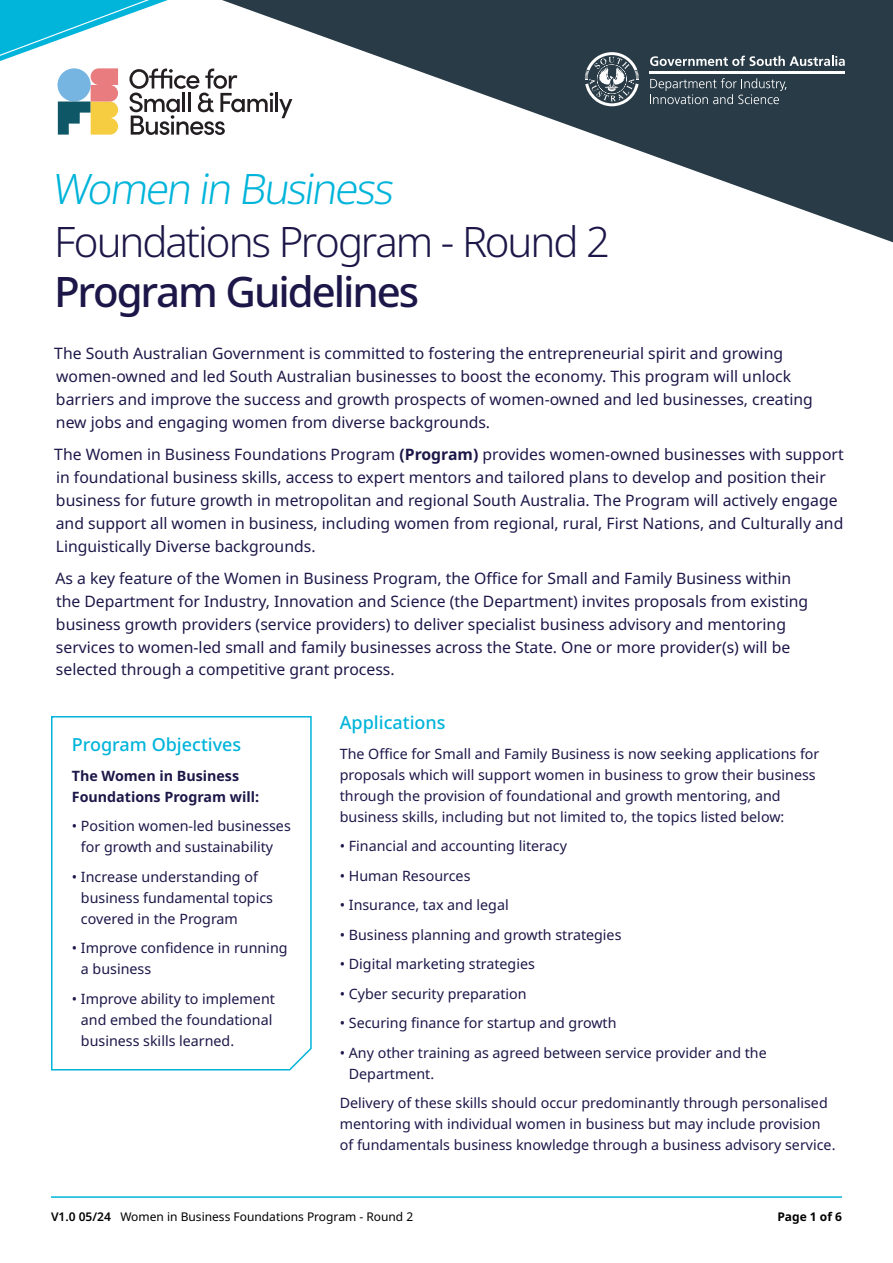
<style>
.page{position:relative;width:893px;height:1263px;background:#fff}
.page>*{position:absolute;margin:0;border:0;box-sizing:border-box;transform-origin:0 0}
.HL_36pt{font:300 42px/50.4px "Noto Sans";letter-spacing:-.05em;color:#1c1748}
.HL_36pt-2{font:300 42px "Noto Sans";color:#00b4da}
.Subheadings{font:500 18px "Noto Sans";color:#00b4da}
.body_copy{font:15.75px/23px "Noto Sans";color:#1c1748}
.Subheadings-2{font:14.25px/21px "Noto Sans";color:#1c1748}
.body_copy-2{font:14.25px/21px "Noto Sans";color:#1c1748}
.body_copy-3{font:700 14.25px/21px "Noto Sans";color:#1c1748}
.t1{font:12px "Noto Sans";color:#000}
.t2{font:700 12px "Noto Sans";color:#000}
.s1{font-weight:500}
.s2{font-weight:700}
.s3{font-weight:600}
</style>
<div class="page">
<svg style="left:485px;top:0;width:408px;height:243px;fill:#293b46"></svg>
<svg style="left:382px;top:0;width:103px;height:95px"></svg>
<hr style="left:650px;top:72px;width:195px;height:2px;background:#fff">
<svg style="left:650px;top:56px;width:195px;height:10px"></svg>
<svg style="left:585px;top:52px;width:54px;height:54px"></svg>
<svg style="left:650px;top:78px;width:136px;height:26px;background:#4a5962"></svg>
<hr style="left:51px;top:1196px;width:791px;height:2px;background:#00b4da">
<svg style="left:51px;top:716px;width:261px;height:355px"></svg>
<svg style="left:0;top:0;width:382px;height:135px"></svg>
<p class="HL_36pt-2" style="left:51px;top:159px;width:351px">Women in Business</p>
<p class="HL_36pt" style="left:54px;top:217px;width:558px">Foundations Program - Round 2<br><span class="s1">Program Guidelines</span></p>
<p class="body_copy" style="left:54px;top:342px;width:760px">The South Australian Government is committed to fostering the entrepreneurial spirit and growing women-owned and led South Australian businesses to boost the economy. This program will unlock barriers and improve the success and growth prospects of women-owned and led businesses, creating new jobs and engaging women from diverse backgrounds.</p>
<p class="body_copy" style="left:54px;top:443px;width:791px">The Women in Business Foundations Program <span class="s2">(Program)</span> provides women-owned businesses with support in foundational business skills, access to expert mentors and tailored plans to develop and position their business for future growth in metropolitan and regional South Australia. The Program will actively engage and support all women in business, including women from regional, rural, First Nations, and Culturally and Linguistically Diverse backgrounds.</p>
<p class="body_copy" style="left:55px;top:567px;width:754px">As a key feature of the Women in Business Program, the Office for Small and Family Business within the Department for Industry, Innovation and Science (the Department) invites proposals from existing business growth providers (service providers) to deliver specialist business advisory and mentoring services to women-led small and family businesses across the State. One or more provider(s) will be selected through a competitive grant process.</p>
<p class="Subheadings" style="left:340px;top:710px;width:107px">Applications</p>
<p class="Subheadings-2" style="left:340px;top:743px;width:481px">The Office for Small and Family Business is now seeking applications for proposals which will support women in business to grow their business through the provision of foundational and growth mentoring, and business skills, including but not limited to, the topics listed below:</p>
<p class="Subheadings-2" style="left:340px;top:836px;width:229px">• Financial and accounting literacy</p>
<p class="Subheadings-2" style="left:340px;top:865px;width:132px">• Human Resources</p>
<p class="Subheadings-2" style="left:340px;top:895px;width:170px">• Insurance, tax and legal</p>
<p class="Subheadings-2" style="left:340px;top:924px;width:283px">• Business planning and growth strategies</p>
<p class="Subheadings-2" style="left:340px;top:954px;width:197px">• Digital marketing strategies</p>
<p class="Subheadings-2" style="left:340px;top:983px;width:188px">• Cyber security preparation</p>
<p class="Subheadings-2" style="left:340px;top:1013px;width:278px">• Securing finance for startup and growth</p>
<p class="Subheadings-2" style="left:349px;top:1042px;width:419px;text-indent:-9px">• Any other training as agreed between service provider and the<br>Department.</p>
<p class="Subheadings-2" style="left:340px;top:1093px;width:497px">Delivery of these skills should occur predominantly through personalised mentoring with individual women in business but may include provision of fundamentals business knowledge through a business advisory service.</p>
<p class="Subheadings" style="left:72px;top:732px;width:171px">Program Objectives</p>
<p class="body_copy-3" style="left:72px;top:765px;width:189px">The Women in Business<br>Foundations Program will:</p>
<p class="body_copy-2" style="left:81px;top:816px;width:211px;text-indent:-9px">• Position women-led businesses for growth and sustainability</p>
<p class="body_copy-2" style="left:81px;top:866px;width:194px;text-indent:-9px">• Increase understanding of business fundamental topics covered in the Program</p>
<p class="body_copy-2" style="left:81px;top:938px;width:208px;text-indent:-9px">• Improve confidence in running a business</p>
<p class="body_copy-2" style="left:81px;top:988px;width:195px;text-indent:-9px">• Improve ability to implement and embed the foundational business skills learned.</p>
<p class="t1" style="left:51px;top:1208px;width:364px"><span class="s3">V1.0 05/24</span> Women in Business Foundations Program - Round 2</p>
<p class="t2" style="left:777px;top:1208px;width:66px">Page 1 of 6</p>
</div>
